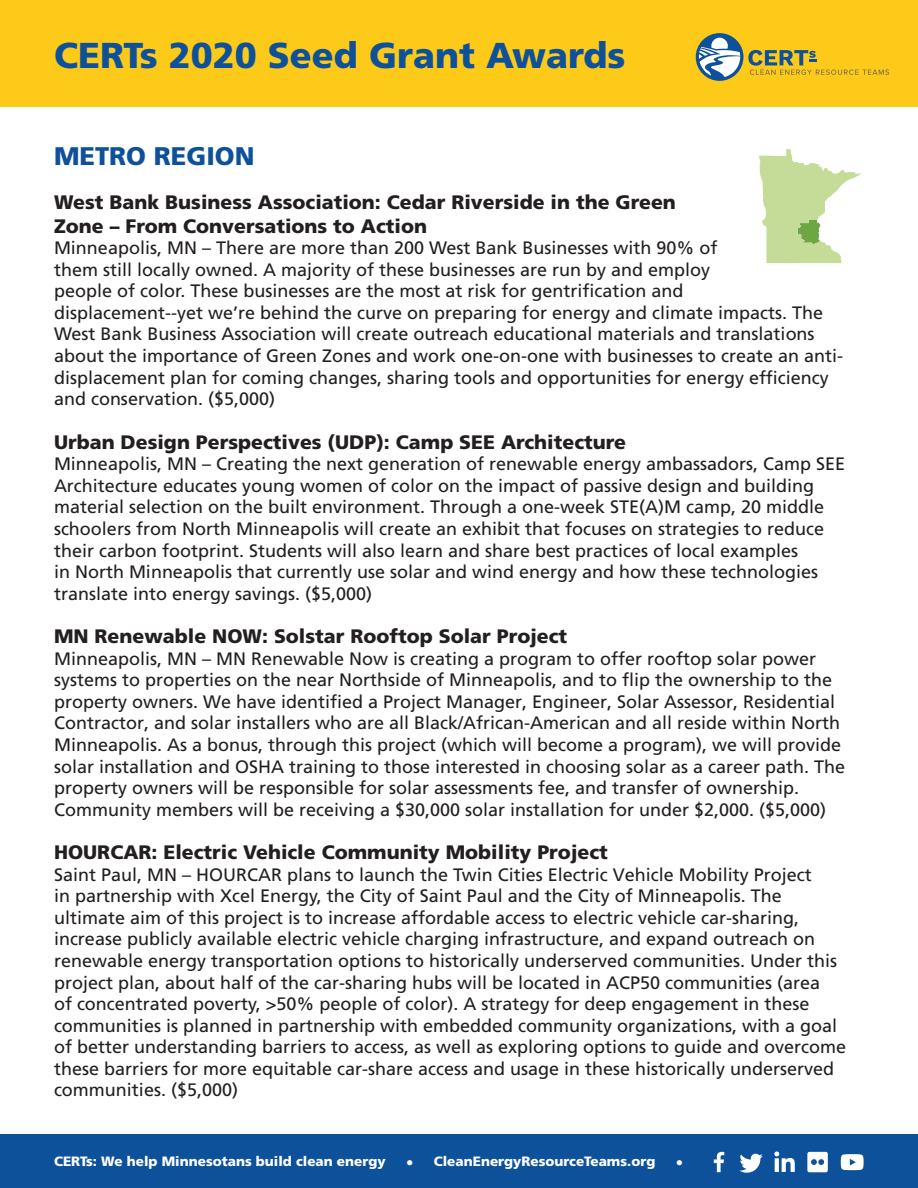
<style>
.page{position:relative;width:918px;height:1188px;background:#fff}
.page>*{position:absolute;margin:0;border:0;box-sizing:border-box;transform-origin:0 0}
.t1{font:900 36px "Frutiger LT Std";color:#0e519b}
.t2{font:900 25.5px "Frutiger LT Std";color:#0e519b}
.t3{font:900 19.5px/23.4px "Frutiger LT Std";color:#231f20}
.t4{font:18px/21.6px "Frutiger LT Std";color:#231f20}
.t5{font:900 13.5px "Frutiger LT Std";color:#fff}
.t6{font:9px "Wingdings";color:#fff}
</style>
<div class="page">
<div style="left:0;top:0;width:918px;height:107px;background:#feca19"></div>
<div style="left:0;top:1134px;width:918px;height:54px;background:#0e519b"></div>
<svg style="left:739px;top:1154px;width:24px;height:19px"></svg>
<svg style="left:714px;top:1152px;width:10px;height:20px"></svg>
<svg style="left:774px;top:1151px;width:21px;height:21px"></svg>
<svg style="left:807px;top:1152px;width:21px;height:20px"></svg>
<svg style="left:841px;top:1154px;width:23px;height:16px"></svg>
<svg style="left:696px;top:33px;width:193px;height:48px"></svg>
<svg style="left:759px;top:149px;width:103px;height:114px"></svg>
<h1 class="t1" style="left:54px;top:33px;width:573px">CERTs 2020 Seed Grant Awards</h1>
<h2 class="t2" style="left:54px;top:141px;width:202px">METRO REGION</h2>
<p class="t3" style="left:54px;top:191px;width:623px">West Bank Business Association: Cedar Riverside in the Green<br>Zone – From Conversations to Action</p>
<p class="t4" style="left:54px;top:237px;width:791px">Minneapolis, MN – There are more than 200 West Bank Businesses with 90% of<br>them still locally owned. A majority of these businesses are run by and employ<br>people of color. These businesses are the most at risk for gentrification and<br>displacement--yet we’re behind the curve on preparing for energy and climate impacts. The West Bank Business Association will create outreach educational materials and translations about the importance of Green Zones and work one-on-one with businesses to create an anti&shy;displacement plan for coming changes, sharing tools and opportunities for energy efficiency and conservation. ($5,000)</p>
<p class="t3" style="left:54px;top:430px;width:573px">Urban Design Perspectives (UDP): Camp SEE Architecture</p>
<p class="t4" style="left:54px;top:453px;width:793px">Minneapolis, MN – Creating the next generation of renewable energy ambassadors, Camp SEE Architecture educates young women of color on the impact of passive design and building material selection on the built environment. Through a one-week STE(A)M camp, 20 middle schoolers from North Minneapolis will create an exhibit that focuses on strategies to reduce their carbon footprint. Students will also learn and share best practices of local examples<br>in North Minneapolis that currently use solar and wind energy and how these technologies translate into energy savings. ($5,000)</p>
<p class="t3" style="left:54px;top:625px;width:515px">MN Renewable NOW: Solstar Rooftop Solar Project</p>
<p class="t4" style="left:54px;top:648px;width:793px">Minneapolis, MN – MN Renewable Now is creating a program to offer rooftop solar power systems to properties on the near Northside of Minneapolis, and to flip the ownership to the property owners. We have identified a Project Manager, Engineer, Solar Assessor, Residential Contractor, and solar installers who are all Black/African-American and all reside within North Minneapolis. As a bonus, through this project (which will become a program), we will provide solar installation and OSHA training to those interested in choosing solar as a career path. The property owners will be responsible for solar assessments fee, and transfer of ownership.<br>Community members will be receiving a $30,000 solar installation for under $2,000. ($5,000)</p>
<p class="t3" style="left:54px;top:841px;width:555px">HOURCAR: Electric Vehicle Community Mobility Project</p>
<p class="t4" style="left:54px;top:864px;width:794px">Saint Paul, MN – HOURCAR plans to launch the Twin Cities Electric Vehicle Mobility Project<br>in partnership with Xcel Energy, the City of Saint Paul and the City of Minneapolis. The ultimate aim of this project is to increase affordable access to electric vehicle car-sharing, increase publicly available electric vehicle charging infrastructure, and expand outreach on renewable energy transportation options to historically underserved communities. Under this project plan, about half of the car-sharing hubs will be located in ACP50 communities (area<br>of concentrated poverty, &gt;50% people of color). A strategy for deep engagement in these communities is planned in partnership with embedded community organizations, with a goal of better understanding barriers to access, as well as exploring options to guide and overcome these barriers for more equitable car-share access and usage in these historically underserved communities. ($5,000)</p>
<p class="t5" style="left:54px;top:1153px;width:333px">CERTs: We help Minnesotans build clean energy</p>
<p class="t5" style="left:406px;top:1153px;width:251px">● CleanEnergyResourceTeams.org</p>
<p class="t6" style="left:676px;top:1158px;width:8px">●</p>
</div>
